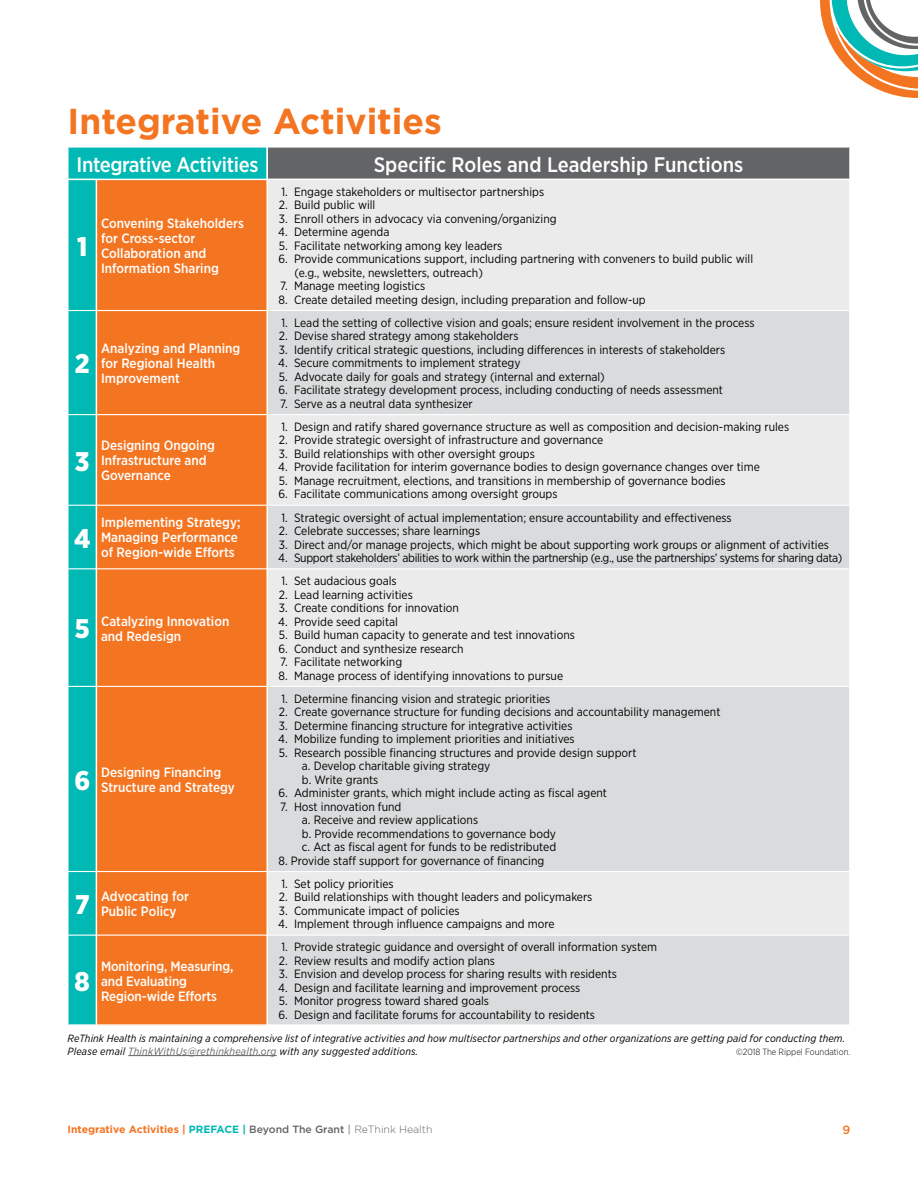
<style>
.page{position:relative;width:918px;height:1188px;background:#fff}
.page>*{position:absolute;margin:0;border:0;box-sizing:border-box;transform-origin:0 0}
.t1{font:700 36px "Gotham";color:#f47521}
.t2{font:900 27px "Gotham Narrow";color:#fff}
.t3{font:500 21px "Gotham Narrow";color:#fff}
.t4{font:500 21px "Gotham Narrow";letter-spacing:-.02em;color:#fff}
.t5{font:500 13.5px/15px "Gotham Narrow";color:#fff}
.t6{font:12px/13.5px "Gotham Narrow";color:#000}
.t7{font:12px "Gotham Narrow";letter-spacing:-.03em;color:#000}
.t8{font:500 12px "Gotham";color:#f47521}
.t9{font:italic 10.5px/12.6px "Gotham Narrow";letter-spacing:.01em;color:#000}
.t10{font:700 10.5px "Gotham";color:#f47521}
.t11{font:300 9px "Gotham Narrow";color:#000}
.s1{color:#636466}
.s2{color:#00b8b4}
.s3{font-weight:500;color:#636466}
.s4{color:#a7a9ac}
.s5{font-weight:300;color:#636466}
</style>
<div class="page">
<svg style="left:820px;top:0;width:98px;height:98px"></svg>
<hr style="left:128px;top:1055px;width:149px;height:1px;background:#636466">
<div style="left:69px;top:148px;width:198px;height:876px;background:#00b8b4"></div>
<div style="left:267px;top:147px;width:583px;height:32px;background:#636466"></div>
<div style="left:97px;top:180px;width:170px;height:844px;background:#f47521"></div>
<div style="left:268px;top:180px;width:581px;height:130px;background:#ebebec"></div>
<svg style="left:268px;top:311px;width:581px;height:713px;background:#e0e1e2"></svg>
<hr style="left:67px;top:310px;width:30px;height:1px;background:#fff">
<hr style="left:97px;top:310px;width:170px;height:1px;background:#fff">
<hr style="left:67px;top:414px;width:30px;height:1px;background:#fff">
<hr style="left:97px;top:414px;width:170px;height:1px;background:#fff">
<hr style="left:267px;top:414px;width:583px;height:1px;background:#fff">
<hr style="left:67px;top:505px;width:30px;height:1px;background:#fff">
<hr style="left:97px;top:505px;width:170px;height:1px;background:#fff">
<hr style="left:267px;top:505px;width:583px;height:1px;background:#fff">
<hr style="left:67px;top:568px;width:30px;height:1px;background:#fff">
<hr style="left:97px;top:568px;width:170px;height:1px;background:#fff">
<hr style="left:267px;top:568px;width:583px;height:1px;background:#fff">
<hr style="left:67px;top:686px;width:30px;height:1px;background:#fff">
<hr style="left:97px;top:686px;width:170px;height:1px;background:#fff">
<hr style="left:267px;top:686px;width:583px;height:1px;background:#fff">
<hr style="left:67px;top:871px;width:30px;height:1px;background:#fff">
<hr style="left:97px;top:871px;width:170px;height:1px;background:#fff">
<hr style="left:267px;top:871px;width:583px;height:1px;background:#fff">
<hr style="left:67px;top:935px;width:30px;height:1px;background:#fff">
<hr style="left:97px;top:935px;width:170px;height:1px;background:#fff">
<hr style="left:267px;top:935px;width:583px;height:1px;background:#fff">
<hr style="left:267px;top:146px;width:583px;height:2px;background:#fff">
<hr style="left:849px;top:148px;width:1px;height:31px;background:#fff">
<hr style="left:68px;top:179px;width:781px;height:1px;background:#fff">
<hr style="left:267px;top:145px;width:1px;height:882px;background:#fff">
<hr style="left:96px;top:179px;width:1px;height:848px;background:#fff">
<h1 class="t1" style="left:68px;top:101px;width:376px">Integrative Activities</h1>
<h3 class="t4" style="left:77px;top:151px;width:183px">Integrative Activities</h3>
<h3 class="t3" style="left:374px;top:151px;width:371px">Specific Roles and Leadership Functions</h3>
<h2 class="t2" style="left:77px;top:228px;width:12px">1</h2>
<p class="t5" style="left:101px;top:215px;width:144px">Convening Stakeholders for Cross-sector<br>Collaboration and<br>Information Sharing</p>
<h2 class="t2" style="left:75px;top:346px;width:16px">2</h2>
<p class="t5" style="left:101px;top:341px;width:141px">Analyzing and Planning for Regional Health<br>Improvement</p>
<h2 class="t2" style="left:75px;top:443px;width:16px">3</h2>
<p class="t5" style="left:101px;top:438px;width:115px">Designing Ongoing<br>Infrastructure and<br>Governance</p>
<p class="t6" style="left:281px;top:185px;width:264px">1. Engage stakeholders or multisector partnerships</p>
<p class="t6" style="left:279px;top:198px;width:98px">2. Build public will</p>
<p class="t6" style="left:279px;top:212px;width:279px">3. Enroll others in advocacy via convening/organizing</p>
<p class="t6" style="left:278px;top:225px;width:113px">4. Determine agenda</p>
<p class="t6" style="left:279px;top:239px;width:225px">5. Facilitate networking among key leaders</p>
<p class="t6" style="left:294px;top:252px;width:460px;text-indent:-16px">6. Provide communications support, including partnering with conveners to build public will (e.g., website, newsletters, outreach)</p>
<p class="t6" style="left:280px;top:279px;width:147px">7. Manage meeting logistics</p>
<p class="t6" style="left:279px;top:293px;width:369px">8. Create detailed meeting design, including preparation and follow-up</p>
<p class="t6" style="left:281px;top:316px;width:475px">1. Lead the setting of collective vision and goals; ensure resident involvement in the process</p>
<p class="t6" style="left:279px;top:329px;width:241px">2. Devise shared strategy among stakeholders</p>
<p class="t6" style="left:279px;top:343px;width:448px">3. Identify critical strategic questions, including differences in interests of stakeholders</p>
<p class="t6" style="left:278px;top:356px;width:244px">4. Secure commitments to implement strategy</p>
<p class="t6" style="left:279px;top:370px;width:328px">5. Advocate daily for goals and strategy (internal and external)</p>
<p class="t6" style="left:278px;top:383px;width:446px">6. Facilitate strategy development process, including conducting of needs assessment</p>
<p class="t6" style="left:280px;top:397px;width:194px">7. Serve as a neutral data synthesizer</p>
<p class="t6" style="left:281px;top:420px;width:509px">1. Design and ratify shared governance structure as well as composition and decision-making rules</p>
<p class="t6" style="left:279px;top:433px;width:326px">2. Provide strategic oversight of infrastructure and governance</p>
<p class="t6" style="left:279px;top:447px;width:258px">3. Build relationships with other oversight groups</p>
<p class="t6" style="left:278px;top:460px;width:483px">4. Provide facilitation for interim governance bodies to design governance changes over time</p>
<p class="t6" style="left:279px;top:474px;width:448px">5. Manage recruitment, elections, and transitions in membership of governance bodies</p>
<p class="t6" style="left:278px;top:487px;width:281px">6. Facilitate communications among oversight groups</p>
<h2 class="t2" style="left:74px;top:520px;width:18px">4</h2>
<p class="t5" style="left:101px;top:515px;width:141px">Implementing Strategy;<br>Managing Performance of Region-wide Efforts</p>
<p class="t6" style="left:281px;top:510px;width:452px">1. Strategic oversight of actual implementation; ensure accountability and effectiveness</p>
<p class="t6" style="left:279px;top:524px;width:203px">2. Celebrate successes; share learnings</p>
<p class="t6" style="left:279px;top:537px;width:552px">3. Direct and/or manage projects, which might be about supporting work groups or alignment of activities</p>
<p class="t7" style="left:278px;top:550px;width:566px">4. Support stakeholders’ abilities to work within the partnership (e.g., use the partnerships’ systems for sharing data)</p>
<h2 class="t2" style="left:75px;top:611px;width:16px">5</h2>
<p class="t5" style="left:101px;top:613px;width:130px">Catalyzing Innovation and Redesign</p>
<h2 class="t2" style="left:74px;top:762px;width:17px">6</h2>
<p class="t5" style="left:101px;top:764px;width:135px">Designing Financing<br>Structure and Strategy</p>
<h2 class="t2" style="left:75px;top:887px;width:16px">7</h2>
<p class="t5" style="left:101px;top:889px;width:90px">Advocating for<br>Public Policy</p>
<h2 class="t2" style="left:75px;top:964px;width:17px">8</h2>
<p class="t5" style="left:101px;top:958px;width:134px">Monitoring, Measuring, and Evaluating<br>Region-wide Efforts</p>
<p class="t6" style="left:281px;top:574px;width:117px">1. Set audacious goals</p>
<p class="t6" style="left:279px;top:587px;width:135px">2. Lead learning activities</p>
<p class="t6" style="left:279px;top:601px;width:182px">3. Create conditions for innovation</p>
<p class="t6" style="left:278px;top:614px;width:121px">4. Provide seed capital</p>
<p class="t6" style="left:279px;top:628px;width:298px">5. Build human capacity to generate and test innovations</p>
<p class="t6" style="left:278px;top:641px;width:187px">6. Conduct and synthesize research</p>
<p class="t6" style="left:280px;top:655px;width:124px">7. Facilitate networking</p>
<p class="t6" style="left:279px;top:668px;width:286px">8. Manage process of identifying innovations to pursue</p>
<p class="t6" style="left:281px;top:692px;width:271px">1. Determine financing vision and strategic priorities</p>
<p class="t6" style="left:279px;top:705px;width:443px">2. Create governance structure for funding decisions and accountability management</p>
<p class="t6" style="left:279px;top:719px;width:295px">3. Determine financing structure for integrative activities</p>
<p class="t6" style="left:278px;top:732px;width:298px">4. Mobilize funding to implement priorities and initiatives</p>
<p class="t6" style="left:302px;top:746px;width:336px;text-indent:-23px">5. Research possible financing structures and provide design support a. Develop charitable giving strategy<br>b. Write grants</p>
<p class="t6" style="left:278px;top:786px;width:330px">6. Administer grants, which might include acting as fiscal agent</p>
<p class="t6" style="left:302px;top:800px;width:256px;text-indent:-22px">7. Host innovation fund<br>a. Receive and review applications<br>b. Provide recommendations to governance body c. Act as fiscal agent for funds to be redistributed</p>
<p class="t6" style="left:279px;top:854px;width:267px">8. Provide staff support for governance of financing</p>
<p class="t6" style="left:281px;top:877px;width:114px">1. Set policy priorities</p>
<p class="t6" style="left:279px;top:890px;width:315px">2. Build relationships with thought leaders and policymakers</p>
<p class="t6" style="left:279px;top:904px;width:182px">3. Communicate impact of policies</p>
<p class="t6" style="left:278px;top:917px;width:278px">4. Implement through influence campaigns and more</p>
<p class="t6" style="left:281px;top:940px;width:377px">1. Provide strategic guidance and oversight of overall information system</p>
<p class="t6" style="left:279px;top:954px;width:218px">2. Review results and modify action plans</p>
<p class="t6" style="left:279px;top:967px;width:340px">3. Envision and develop process for sharing results with residents</p>
<p class="t6" style="left:278px;top:981px;width:304px">4. Design and facilitate learning and improvement process</p>
<p class="t6" style="left:279px;top:994px;width:212px">5. Monitor progress toward shared goals</p>
<p class="t6" style="left:278px;top:1008px;width:318px">6. Design and facilitate forums for accountability to residents</p>
<p class="t9" style="left:68px;top:1032px;width:779px">ReThink Health is maintaining a comprehensive list of integrative activities and how multisector partnerships and other organizations are getting paid for conducting them.<br>Please email <span class="s1">ThinkWithUs@rethinkhealth.org</span> with any suggested additions.</p>
<p class="t11" style="left:736px;top:1046px;width:116px">©2018 The Rippel Foundation.</p>
<p class="t10" style="left:68px;top:1123px;width:366px">Integrative Activities | <span class="s2">PREFACE |</span> <span class="s3">Beyond The Grant</span> <span class="s4">|</span> <span class="s5">ReThink Health</span></p>
<p class="t8" style="left:843px;top:1122px;width:9px">9</p>
</div>
